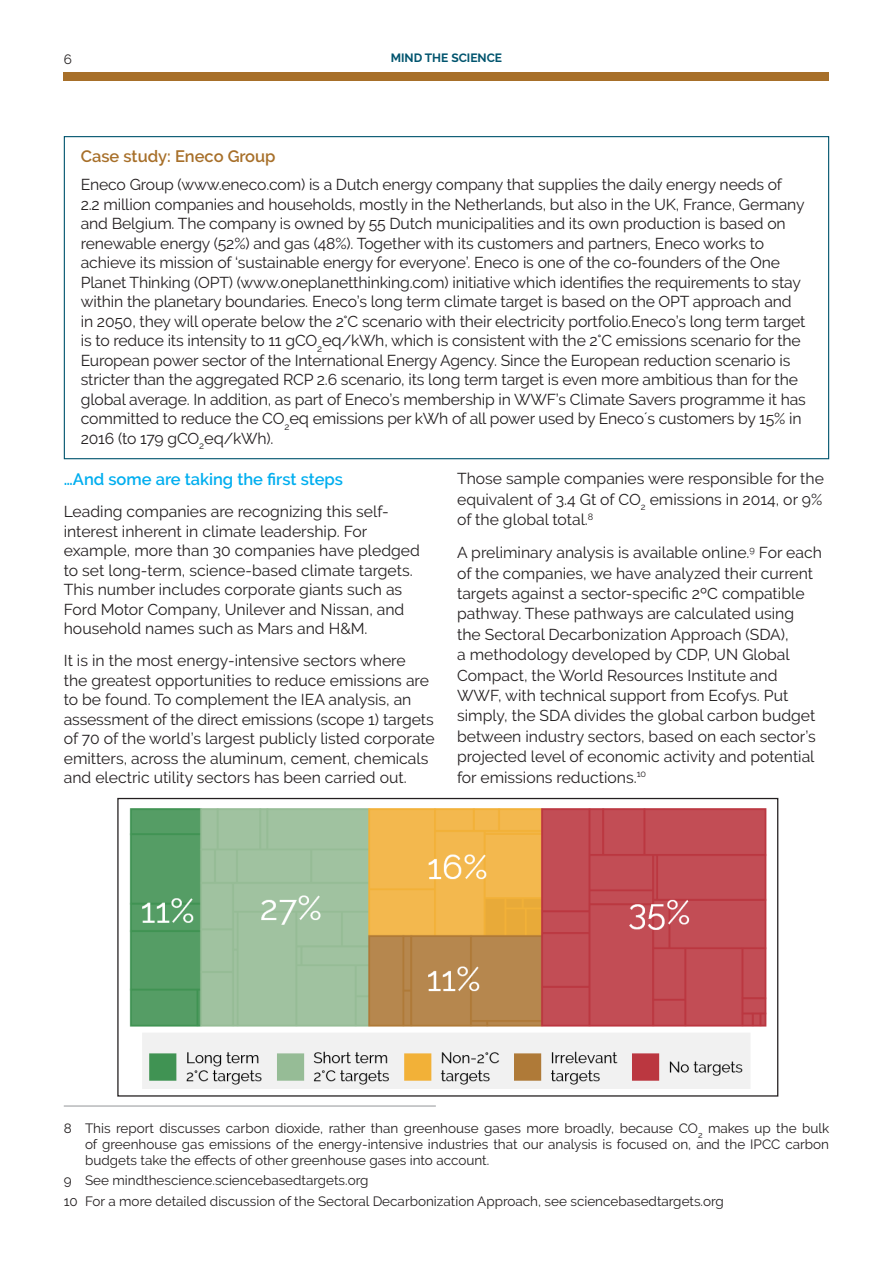
<style>
.page{position:relative;width:893px;height:1263px;background:#fff}
.page>*{position:absolute;margin:0;border:0;box-sizing:border-box;transform-origin:0 0}
.B_Level{font:600 16.5px "Raleway";color:#00aeef}
.B_Level-2{font:600 16.5px "Raleway";color:#a76f29}
.Body_text{font:15.75px/19.5px "Raleway";letter-spacing:-.01em;color:#231f20}
.Footnote{font:13.5px/16.2px "Raleway";color:#231f20;text-align:justify}
.t1{font:700 12px "Raleway";color:#01546e}
.s1{font-size:16.5px}
</style>
<div class="page">
<div style="left:64px;top:72px;width:765px;height:9px;background:#a76f29"></div>
<hr style="left:64px;top:1106px;width:372px;height:1px;background:#939598">
<img style="left:129px;top:808px;width:638px;height:280px">
<p class="Footnote" style="left:64px;top:51px;width:10px">6</p>
<p class="t1" style="left:391px;top:51px;width:113px">MIND THE SCIENCE</p>
<p class="B_Level-2" style="left:81px;top:147px;width:196px">Case study: Eneco Group</p>
<p class="Body_text" style="left:81px;top:175px;width:727px">Eneco Group (www.eneco.com) is a Dutch energy company that supplies the daily energy needs of<br>2.2 million companies and households, mostly in the Netherlands, but also in the UK, France, Germany and Belgium. The company is owned by 55 Dutch municipalities and its own production is based on renewable energy (52%) and gas (48%). Together with its customers and partners, Eneco works to achieve its mission of ‘sustainable energy for everyone’. Eneco is one of the co-founders of the One Planet Thinking (OPT) (www.oneplanetthinking.com) initiative which identifies the requirements to stay within the planetary boundaries. Eneco’s long term climate target is based on the OPT approach and in 2050, they will operate below the 2°C scenario with their electricity portfolio.Eneco’s long term target is to reduce its intensity to 11 gCO<sub>2</sub><span class="s1">eq</span>/kWh, which is consistent with the 2°C emissions scenario for the European power sector of the International Energy Agency. Since the European reduction scenario is stricter than the aggregated RCP 2.6 scenario, its long term target is even more ambitious than for the global average. In addition, as part of Eneco’s membership in WWF’s Climate Savers programme it has committed to reduce the CO<sub>2</sub><span class="s1">eq</span> emissions per kWh of all power used by Eneco´s customers by 15% in 2016 (to 179 gCO<sub>2</sub><span class="s1">eq</span>/kWh).</p>
<p class="B_Level" style="left:64px;top:470px;width:281px">…And some are taking the first steps</p>
<p class="Body_text" style="left:64px;top:502px;width:358px">Leading companies are recognizing this self&shy;interest inherent in climate leadership. For example, more than 30 companies have pledged to set long-term, science-based climate targets.<br>This number includes corporate giants such as Ford Motor Company, Unilever and Nissan, and household names such as Mars and H&amp;M.</p>
<p class="Body_text" style="left:64px;top:651px;width:373px">It is in the most energy-intensive sectors where<br>the greatest opportunities to reduce emissions are to be found. To complement the IEA analysis, an assessment of the direct emissions (scope 1) targets of 70 of the world’s largest publicly listed corporate emitters, across the aluminum, cement, chemicals and electric utility sectors has been carried out.</p>
<p class="Body_text" style="left:457px;top:468px;width:368px;line-height:20.4px;text-align:justify">Those sample companies were responsible for the equivalent of 3.4 Gt of CO<sub>2</sub> emissions in 2014, or 9% of the global total.<sup>8</sup></p>
<p class="Body_text" style="left:457px;top:542px;width:366px;line-height:20.4px">A preliminary analysis is available online.<sup>9</sup> For each of the companies, we have analyzed their current targets against a sector-specific 2ºC compatible pathway. These pathways are calculated using<br>the Sectoral Decarbonization Approach (SDA),<br>a methodology developed by CDP, UN Global Compact, the World Resources Institute and WWF, with technical support from Ecofys. Put simply, the SDA divides the global carbon budget between industry sectors, based on each sector’s projected level of economic activity and potential for emissions reductions.<sup>10</sup></p>
<p class="Footnote" style="left:85px;top:1119px;width:746px;text-indent:-21px">8 This report discusses carbon dioxide, rather than greenhouse gases more broadly, because CO<sub>2</sub> makes up the bulk of greenhouse gas emissions of the energy-intensive industries that our analysis is focused on, and the IPCC carbon budgets take the effects of other greenhouse gases into account.</p>
<p class="Footnote" style="left:64px;top:1172px;width:306px">9 See mindthescience.sciencebasedtargets.org</p>
<p class="Footnote" style="left:64px;top:1193px;width:662px">10 For a more detailed discussion of the Sectoral Decarbonization Approach, see sciencebasedtargets.org</p>
</div>
